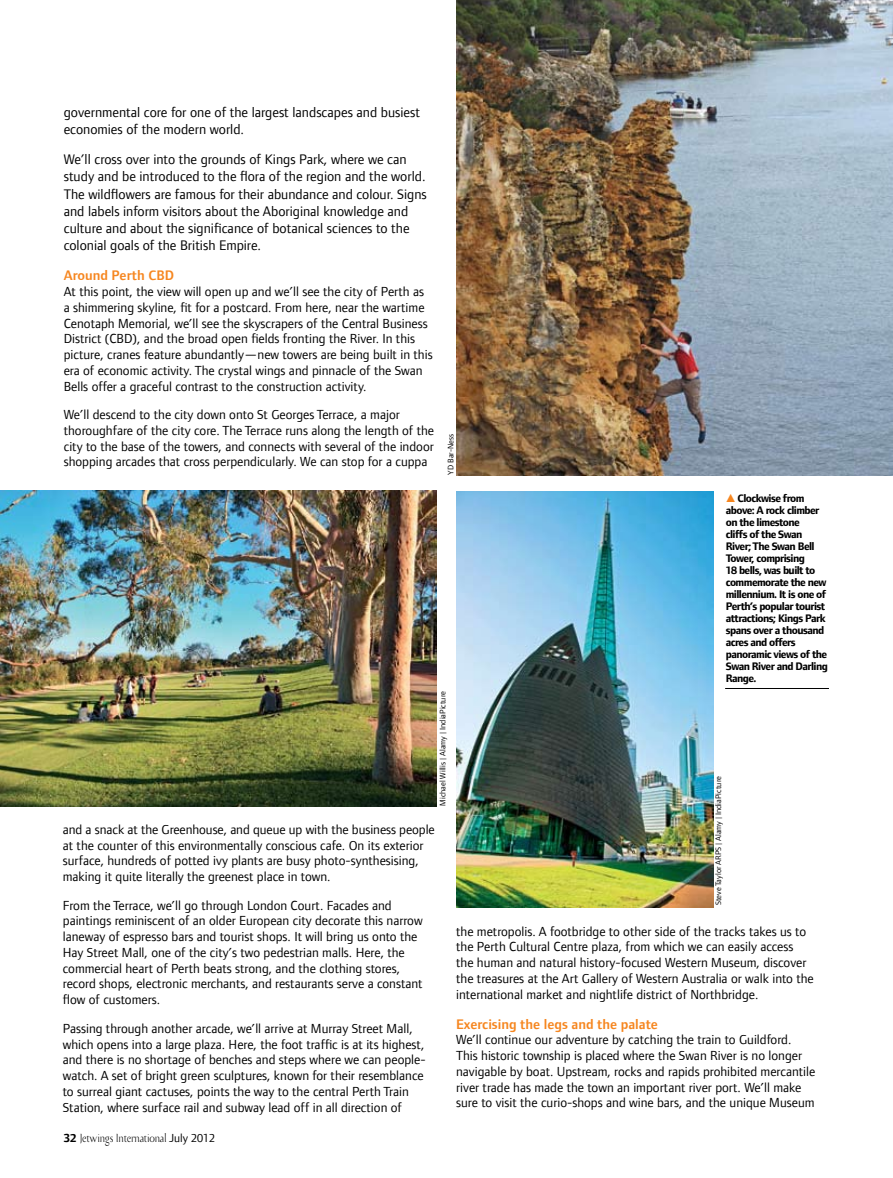
<style>
.page{position:relative;width:893px;height:1178px;background:#fff}
.page>*{position:absolute;margin:0;border:0;box-sizing:border-box;transform-origin:0 0}
.t1{font:14.25px/17.2px "Foundry Form Sans";color:#000}
.t2{font:600 14.25px "Foundry Form Sans";color:#f6861f}
.t3{font:13.5px/15.8px "Foundry Form Sans";color:#000}
.t4{font:12px "Bodebeck LT Std";letter-spacing:-.015em;color:#000;scale:.9 1}
.t5{font:700 11.25px/12px "Foundry Form Sans";letter-spacing:-.05em;color:#000}
.t6{font:8.25px "Foundry Form Sans";color:#000}
.s1{font-family:"Foundry Form Sans";font-weight:700}
.s2{font-family:"Foundry Form Sans"}
</style>
<div class="page">
<img style="left:0;top:491px;width:437px;height:316px">
<img style="left:456px;top:0;width:437px;height:476px">
<hr style="left:725px;top:688px;width:104px;height:1px;background:#000">
<img style="left:456px;top:491px;width:257px;height:416px">
<p class="t1" style="left:64px;top:103px;width:358px">governmental core for one of the largest landscapes and busiest economies of the modern world.</p>
<p class="t1" style="left:64px;top:151px;width:365px">We’ll cross over into the grounds of Kings Park, where we can study and be introduced to the flora of the region and the world.<br>The wildflowers are famous for their abundance and colour. Signs and labels inform visitors about the Aboriginal knowledge and culture and about the significance of botanical sciences to the colonial goals of the British Empire.</p>
<p class="t2" style="left:64px;top:268px;width:112px">Around Perth CBD</p>
<p class="t3" style="left:64px;top:284px;width:370px">At this point, the view will open up and we’ll see the city of Perth as a shimmering skyline, fit for a postcard. From here, near the wartime Cenotaph Memorial, we’ll see the skyscrapers of the Central Business District (CBD), and the broad open fields fronting the River. In this picture, cranes feature abundantly—new towers are being built in this era of economic activity. The crystal wings and pinnacle of the Swan Bells offer a graceful contrast to the construction activity.</p>
<p class="t3" style="left:64px;top:407px;width:372px">We’ll descend to the city down onto St Georges Terrace, a major thoroughfare of the city core. The Terrace runs along the length of the city to the base of the towers, and connects with several of the indoor shopping arcades that cross perpendicularly. We can stop for a cuppa</p>
<p class="t6" style="left:446px;top:474px;width:42px;rotate:-90deg">YD Bar-Ness</p>
<p class="t5" style="left:726px;top:493px;width:104px;text-indent:12px">Clockwise from above: A rock climber on the limestone<br>cliffs of the Swan<br>River; The Swan Bell<br>Tower, comprising<br>18 bells, was built to commemorate the new millennium. It is one of<br>Perth’s popular tourist attractions; Kings Park spans over a thousand acres and offers panoramic views of the<br>Swan River and Darling<br>Range.</p>
<p class="t6" style="left:438px;top:806px;width:116px;rotate:-90deg">Michael Willis | Alamy | IndiaPicture</p>
<p class="t3" style="left:63px;top:821px;width:373px">and a snack at the Greenhouse, and queue up with the business people at the counter of this environmentally conscious cafe. On its exterior surface, hundreds of potted ivy plants are busy photo-synthesising, making it quite literally the greenest place in town.</p>
<p class="t3" style="left:63px;top:897px;width:361px">From the Terrace, we’ll go through London Court. Facades and paintings reminiscent of an older European city decorate this narrow laneway of espresso bars and tourist shops. It will bring us onto the Hay Street Mall, one of the city’s two pedestrian malls. Here, the commercial heart of Perth beats strong, and the clothing stores, record shops, electronic merchants, and restaurants serve a constant flow of customers.</p>
<p class="t3" style="left:63px;top:1020px;width:364px">Passing through another arcade, we’ll arrive at Murray Street Mall, which opens into a large plaza. Here, the foot traffic is at its highest, and there is no shortage of benches and steps where we can people&shy;watch. A set of bright green sculptures, known for their resemblance to surreal giant cactuses, points the way to the central Perth Train Station, where surface rail and subway lead off in all direction of</p>
<p class="t4" style="left:64px;top:1131px;width:170px"><span class="s1">32</span> Jetwings International <span class="s2">July 2012</span></p>
<p class="t6" style="left:714px;top:905px;width:130px;rotate:-90deg">Steve Taylor ARPS | Alamy | IndiaPicture</p>
<p class="t3" style="left:456px;top:923px;width:359px">the metropolis. A footbridge to other side of the tracks takes us to the Perth Cultural Centre plaza, from which we can easily access the human and natural history-focused Western Museum, discover the treasures at the Art Gallery of Western Australia or walk into the international market and nightlife district of Northbridge.</p>
<p class="t2" style="left:456px;top:1016px;width:203px">Exercising the legs and the palate</p>
<p class="t3" style="left:456px;top:1032px;width:361px">We’ll continue our adventure by catching the train to Guildford.<br>This historic township is placed where the Swan River is no longer navigable by boat. Upstream, rocks and rapids prohibited mercantile river trade has made the town an important river port. We’ll make sure to visit the curio-shops and wine bars, and the unique Museum</p>
</div>
